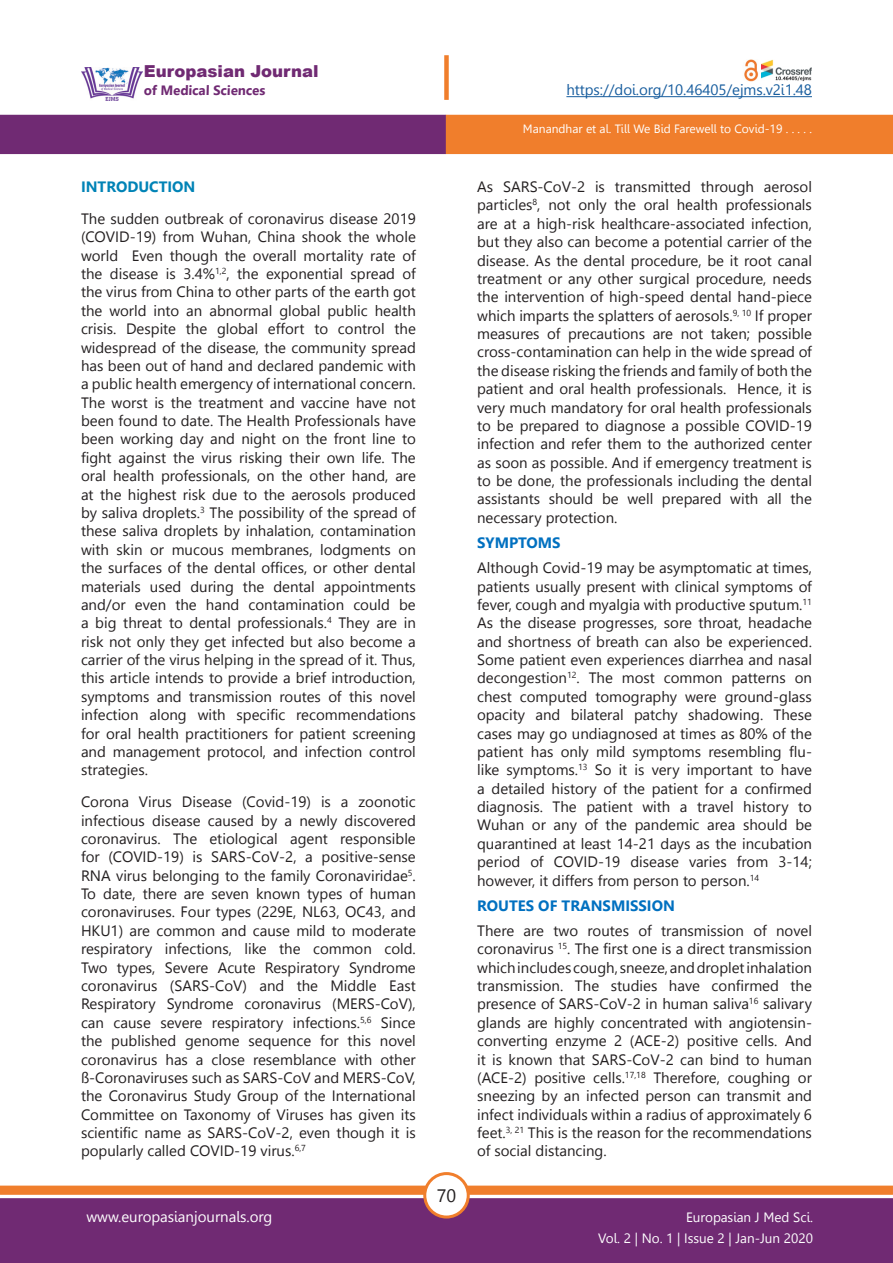
<style>
.page{position:relative;width:893px;height:1263px;background:#fff}
.page>*{position:absolute;margin:0;border:0;box-sizing:border-box;transform-origin:0 0}
.t1{font:18px "Leelawadee";color:#231f20}
.t2{font:900 16.5px "Arial";color:#702a73}
.Normal__Web{font:15px/18.5px "Leelawadee UI";color:#231f20;text-align:justify}
.Body_text{font:15px/18.5px "Leelawadee UI";color:#231f20;text-align:justify}
.t3{font:15px "Leelawadee";letter-spacing:-.005em;color:#175d9e}
.Normal__Web-2{font:700 15px "Leelawadee UI";color:#0070c0}
.t4{font:15px "Leelawadee";color:#fff}
.Body_Headings{font:700 15px "Leelawadee UI";color:#0083b6}
.t5{font:13.5px/21px "Leelawadee";color:#fff;text-align:right}
.t6{font:700 13.5px "Leelawadee UI";color:#702a73}
.t7{font:12px "Leelawadee";color:#fff}
</style>
<div class="page">
<div style="left:0;top:1198px;width:893px;height:65px;background:#702a73;border:2px solid #702a73"></div>
<div style="left:0;top:115px;width:446px;height:39px;background:#702a73"></div>
<div style="left:446px;top:115px;width:447px;height:39px;background:#f07e2c"></div>
<div style="left:0;top:1185px;width:893px;height:10px;background:#f07e2c;border:1px solid #f07e2c"></div>
<div style="left:425px;top:1173px;width:43px;height:44px;background:#fff;border-radius:50%"></div>
<div style="left:423px;top:1172px;width:47px;height:46px;border:3px solid #f07e2c;border-radius:50%"></div>
<img style="left:81px;top:67px;width:61px;height:33px">
<div style="left:444px;top:55px;width:5px;height:45px;background:#f07e2c"></div>
<hr style="left:566px;top:96px;width:246px;height:1px;background:#175d9e">
<img style="left:744px;top:60px;width:68px;height:21px">
<p class="t2" style="left:144px;top:59px;width:176px">Europasian Journal</p>
<p class="t6" style="left:144px;top:80px;width:123px">of Medical Sciences</p>
<p class="Body_Headings" style="left:81px;top:176px;width:116px">INTRODUCTION</p>
<p class="Body_text" style="left:81px;top:209px;width:336px">The sudden outbreak of coronavirus disease 2019 (COVID-19) from Wuhan, China shook the whole world Even though the overall mortality rate of the disease is 3.4%<sup>1,2</sup>, the exponential spread of the virus from China to other parts of the earth got the world into an abnormal global public health crisis. Despite the global effort to control the widespread of the disease, the community spread has been out of hand and declared pandemic with a public health emergency of international concern.<br>The worst is the treatment and vaccine have not been found to date. The Health Professionals have been working day and night on the front line to fight against the virus risking their own life. The oral health professionals, on the other hand, are at the highest risk due to the aerosols produced by saliva droplets.<sup>3</sup> The possibility of the spread of these saliva droplets by inhalation, contamination with skin or mucous membranes, lodgments on the surfaces of the dental offices, or other dental materials used during the dental appointments and/or even the hand contamination could be a big threat to dental professionals.<sup>4</sup> They are in risk not only they get infected but also become a carrier of the virus helping in the spread of it. Thus, this article intends to provide a brief introduction, symptoms and transmission routes of this novel infection along with specific recommendations for oral health practitioners for patient screening and management protocol, and infection control strategies.</p>
<p class="Normal__Web" style="left:81px;top:792px;width:336px">Corona Virus Disease (Covid-19) is a zoonotic infectious disease caused by a newly discovered coronavirus. The etiological agent responsible for (COVID-19) is SARS-CoV-2, a positive-sense RNA virus belonging to the family Coronaviridae<sup>5</sup>.<br>To date, there are seven known types of human coronaviruses. Four types (229E, NL63, OC43, and HKU1) are common and cause mild to moderate respiratory infections, like the common cold.<br>Two types, Severe Acute Respiratory Syndrome coronavirus (SARS-CoV) and the Middle East Respiratory Syndrome coronavirus (MERS-CoV), can cause severe respiratory infections.<sup>5,6</sup> Since the published genome sequence for this novel coronavirus has a close resemblance with other ß-Coronaviruses such as SARS-CoV and MERS-CoV, the Coronavirus Study Group of the International Committee on Taxonomy of Viruses has given its scientific name as SARS-CoV-2, even though it is popularly called COVID-19 virus.<sup>6,7</sup></p>
<p class="t1" style="left:437px;top:1185px;width:21px">70</p>
<p class="t3" style="left:566px;top:81px;width:247px">https://doi.org/10.46405/ejms.v2i1.48</p>
<p class="t7" style="left:523px;top:122px;width:291px">Manandhar et al. Till We Bid Farewell to Covid-19 . . . . .</p>
<p class="Normal__Web" style="left:477px;top:177px;width:336px">As SARS-CoV-2 is transmitted through aerosol particles<sup>8</sup>, not only the oral health professionals are at a high-risk healthcare-associated infection, but they also can become a potential carrier of the disease. As the dental procedure, be it root canal treatment or any other surgical procedure, needs the intervention of high-speed dental hand-piece which imparts the splatters of aerosols.<sup>9,</sup> <sup>10</sup> If proper measures of precautions are not taken; possible cross-contamination can help in the wide spread of the disease risking the friends and family of both the patient and oral health professionals. Hence, it is very much mandatory for oral health professionals to be prepared to diagnose a possible COVID-19 infection and refer them to the authorized center as soon as possible. And if emergency treatment is to be done, the professionals including the dental assistants should be well prepared with all the necessary protection.</p>
<p class="Normal__Web-2" style="left:477px;top:532px;width:85px">SYMPTOMS</p>
<p class="Normal__Web" style="left:477px;top:558px;width:336px">Although Covid-19 may be asymptomatic at times, patients usually present with clinical symptoms of fever, cough and myalgia with productive sputum.<sup>11<br></sup>As the disease progresses, sore throat, headache and shortness of breath can also be experienced.<br>Some patient even experiences diarrhea and nasal decongestion<sup>12</sup>. The most common patterns on chest computed tomography were ground-glass opacity and bilateral patchy shadowing. These cases may go undiagnosed at times as 80% of the patient has only mild symptoms resembling flu&shy;like symptoms.<sup>13</sup> So it is very important to have a detailed history of the patient for a confirmed diagnosis. The patient with a travel history to Wuhan or any of the pandemic area should be quarantined at least 14-21 days as the incubation period of COVID-19 disease varies from 3-14; however, it differs from person to person.<sup>14</sup></p>
<p class="Normal__Web-2" style="left:477px;top:895px;width:199px">ROUTES OF TRANSMISSION</p>
<p class="Normal__Web" style="left:477px;top:920px;width:336px">There are two routes of transmission of novel coronavirus <sup>15</sup>. The first one is a direct transmission which includes cough, sneeze, and droplet inhalation transmission. The studies have confirmed the presence of SARS-CoV-2 in human saliva<sup>16</sup> salivary glands are highly concentrated with angiotensin&shy;converting enzyme 2 (ACE-2) positive cells. And it is known that SARS-CoV-2 can bind to human (ACE-2) positive cells.<sup>17,18</sup> Therefore, coughing or sneezing by an infected person can transmit and infect individuals within a radius of approximately 6 feet.<sup>3,</sup> <sup>21</sup> This is the reason for the recommendations of social distancing.</p>
<p class="t4" style="left:86px;top:1208px;width:187px">www.europasianjournals.org</p>
<p class="t5" style="left:598px;top:1207px;width:216px">Europasian J Med Sci.<br>Vol. 2 | No. 1 | Issue 2 | Jan-Jun 2020</p>
</div>
